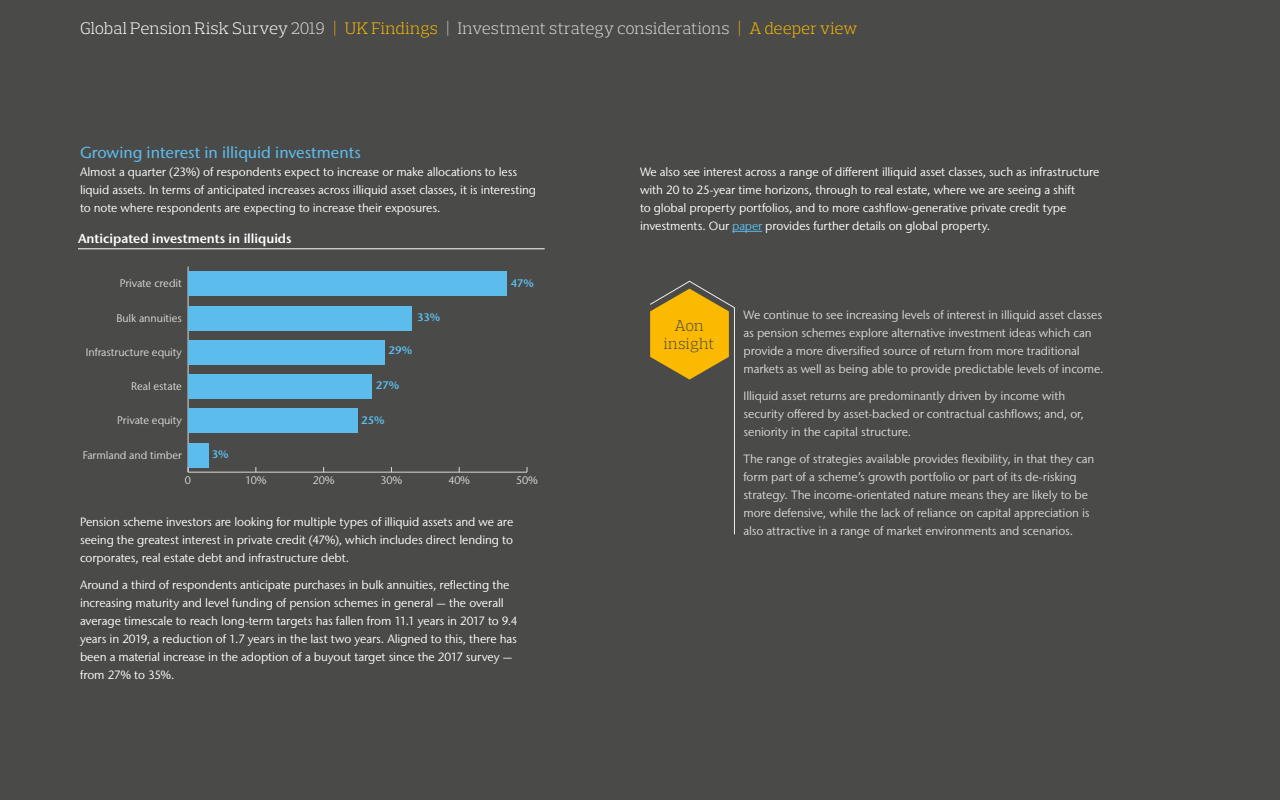
<style>
.page{position:relative;width:1280px;height:800px;background:#4a4a49}
.page>*{position:absolute;margin:0;border:0;box-sizing:border-box;transform-origin:0 0}
.t1{font:300 17px "Prelo Slab";color:#dadada}
.t2{font:500 16px "Stone Sans IIITC Pro";color:#5cbceb}
.t3{font:300 16px/18px "Prelo Slab";letter-spacing:.01em;color:#4a4a49;text-align:center}
.t4{font:600 13px "Stone Sans IIITC Std";color:#fff}
.t5{font:12px/18px "Stone Sans IIITC Std";letter-spacing:-.005em;color:#fff}
.t6{font:12px/18px "Stone Sans IIITC Std";letter-spacing:-.005em;color:#dadada}
.t7{font:11px "Stone Sans IIITC Pro";letter-spacing:-.005em;color:#dadada}
.t8{font:600 11px "Stone Sans IIITC Std";letter-spacing:-.035em;color:#5cbceb}
.s1{color:#fff}
.s2{color:#fbba00}
.s3{color:#5cbceb}
</style>
<div class="page">
<svg style="left:649px;top:281px;width:86px;height:254px"></svg>
<hr style="left:78px;top:249px;width:467px;height:1px;background:#fff">
<hr style="left:188px;top:472px;width:339px;height:1px;background:#dadada">
<hr style="left:188px;top:267px;width:1px;height:205px;background:#dadada">
<div style="left:188px;top:443px;width:20px;height:24px;background:#5cbceb"></div>
<div style="left:188px;top:408px;width:170px;height:25px;background:#5cbceb"></div>
<div style="left:188px;top:374px;width:183px;height:25px;background:#5cbceb"></div>
<div style="left:188px;top:340px;width:197px;height:25px;background:#5cbceb"></div>
<div style="left:188px;top:306px;width:224px;height:24px;background:#5cbceb"></div>
<div style="left:188px;top:271px;width:319px;height:25px;background:#5cbceb"></div>
<hr style="left:732px;top:231px;width:30px;height:1px;background:#5cbceb">
<h1 class="t1" style="left:80px;top:18px;width:779px"><span class="s1">Global Pension Risk Survey</span> 2019 <span class="s2">| UK Findings</span> | Investment strategy considerations <span class="s2">| A deeper view</span></h1>
<h2 class="t2" style="left:80px;top:143px;width:282px">Growing interest in illiquid investments</h2>
<p class="t5" style="left:80px;top:163px;width:458px">Almost a quarter (23%) of respondents expect to increase or make allocations to less liquid assets. In terms of anticipated increases across illiquid asset classes, it is interesting to note where respondents are expecting to increase their exposures.</p>
<p class="t4" style="left:78px;top:230px;width:215px">Anticipated investments in illiquids</p>
<p class="t7" style="left:120px;top:277px;width:64px">Private credit</p>
<p class="t8" style="left:511px;top:276px;width:25px">47%</p>
<p class="t8" style="left:417px;top:310px;width:24px">33%</p>
<p class="t8" style="left:388px;top:343px;width:25px">29%</p>
<p class="t7" style="left:116px;top:311px;width:67px">Bulk annuities</p>
<p class="t7" style="left:86px;top:345px;width:98px">Infrastructure equity</p>
<p class="t7" style="left:131px;top:379px;width:52px">Real estate</p>
<p class="t8" style="left:376px;top:378px;width:25px">27%</p>
<p class="t7" style="left:117px;top:414px;width:66px">Private equity</p>
<p class="t8" style="left:361px;top:413px;width:25px">25%</p>
<p class="t7" style="left:83px;top:448px;width:101px">Farmland and timber</p>
<p class="t8" style="left:212px;top:448px;width:18px">3%</p>
<p class="t7" style="left:185px;top:474px;width:8px">0</p>
<p class="t7" style="left:245px;top:474px;width:23px">10%</p>
<p class="t7" style="left:313px;top:474px;width:23px">20%</p>
<p class="t7" style="left:381px;top:474px;width:23px">30%</p>
<p class="t7" style="left:448px;top:474px;width:23px">40%</p>
<p class="t7" style="left:516px;top:474px;width:23px">50%</p>
<p class="t5" style="left:80px;top:512px;width:435px;text-align:justify">Pension scheme investors are looking for multiple types of illiquid assets and we are seeing the greatest interest in private credit (47%), which includes direct lending to corporates, real estate debt and infrastructure debt.</p>
<p class="t5" style="left:80px;top:575px;width:439px">Around a third of respondents anticipate purchases in bulk annuities, reflecting the increasing maturity and level funding of pension schemes in general — the overall average timescale to reach long-term targets has fallen from 11.1 years in 2017 to 9.4 years in 2019, a reduction of 1.7 years in the last two years. Aligned to this, there has been a material increase in the adoption of a buyout target since the 2017 survey — from 27% to 35%.</p>
<p class="t5" style="left:640px;top:163px;width:461px">We also see interest across a range of different illiquid asset classes, such as infrastructure with 20 to 25-year time horizons, through to real estate, where we are seeing a shift<br>to global property portfolios, and to more cashflow-generative private credit type investments. Our <span class="s3">paper</span> provides further details on global property.</p>
<h2 class="t3" style="left:664px;top:317px;width:52px">Aon insight</h2>
<p class="t6" style="left:743px;top:305px;width:362px">We continue to see increasing levels of interest in illiquid asset classes as pension schemes explore alternative investment ideas which can provide a more diversified source of return from more traditional markets as well as being able to provide predictable levels of income.</p>
<p class="t6" style="left:743px;top:386px;width:342px">Illiquid asset returns are predominantly driven by income with security offered by asset-backed or contractual cashflows; and, or, seniority in the capital structure.</p>
<p class="t6" style="left:743px;top:449px;width:352px">The range of strategies available provides flexibility, in that they can form part of a scheme’s growth portfolio or part of its de-risking strategy. The income-orientated nature means they are likely to be more defensive, while the lack of reliance on capital appreciation is also attractive in a range of market environments and scenarios.</p>
</div>
